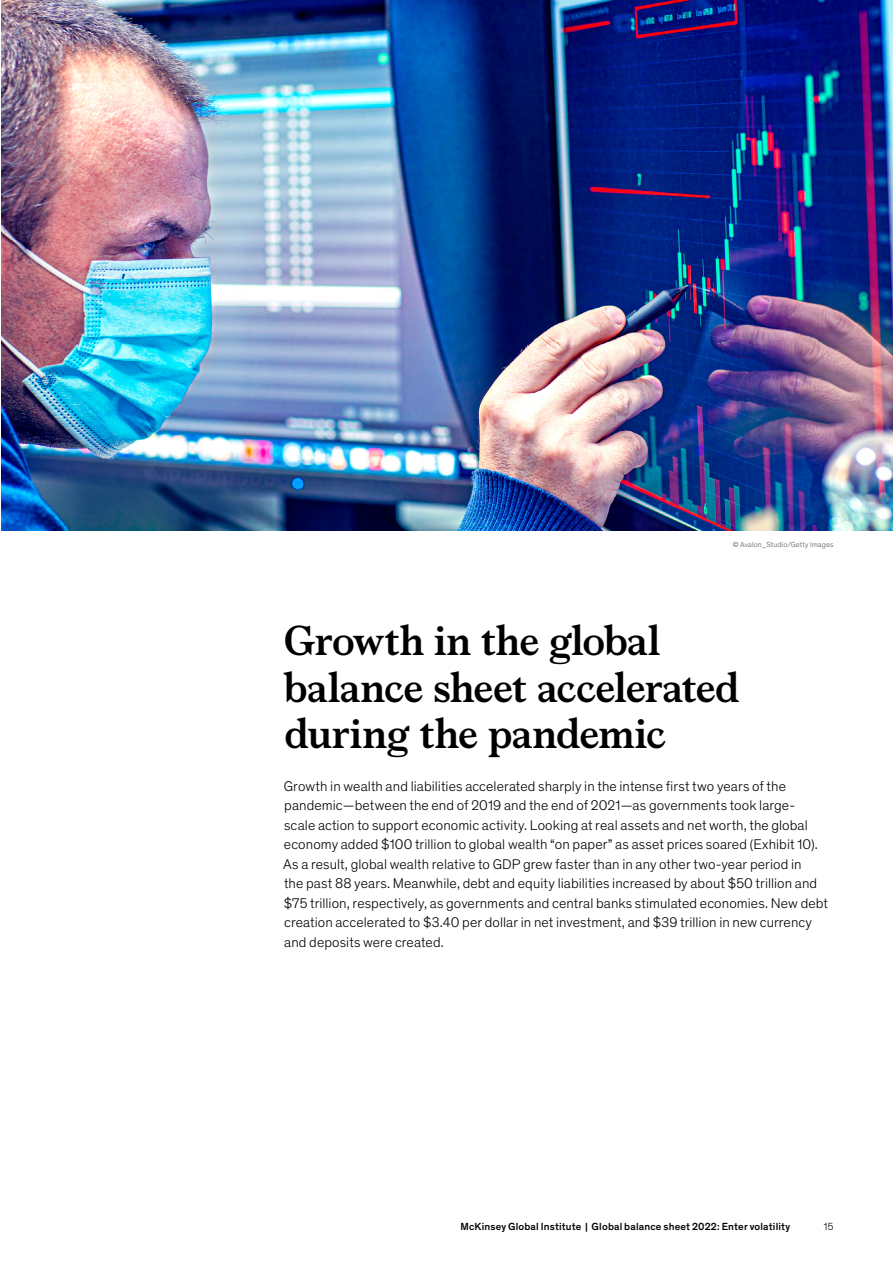
<style>
.page{position:relative;width:893px;height:1263px;background:#fff}
.page>*{position:absolute;margin:0;border:0;box-sizing:border-box;transform-origin:0 0}
.t1{font:700 42px/46.5px "Bower";letter-spacing:-.01em;color:#000}
.t2{font:300 14.25px/19.5px "Mc Kinsey Sans";letter-spacing:.005em;color:#000}
.t3{font:500 10.5px "Mc Kinsey Sans";letter-spacing:.015em;color:#000}
.t4{font:300 10.5px "Mc Kinsey Sans";color:#000}
.t5{font:300 7.5px "Mc Kinsey Sans";letter-spacing:.02em;color:#575756}
</style>
<div class="page">
<img style="left:1px;top:0;width:892px;height:530px">
<p class="t5" style="left:733px;top:539px;width:102px">© Avalon_Studio/Getty Images</p>
<h1 class="t1" style="left:284px;top:615px;width:457px">Growth in the global balance sheet accelerated during the pandemic</h1>
<p class="t2" style="left:283px;top:776px;width:546px">Growth in wealth and liabilities accelerated sharply in the intense first two years of the pandemic—between the end of 2019 and the end of 2021—as governments took large&shy;scale action to support economic activity. Looking at real assets and net worth, the global economy added $100 trillion to global wealth “on paper” as asset prices soared (Exhibit 10).<br>As a result, global wealth relative to GDP grew faster than in any other two-year period in<br>the past 88 years. Meanwhile, debt and equity liabilities increased by about $50 trillion and $75 trillion, respectively, as governments and central banks stimulated economies. New debt creation accelerated to $3.40 per dollar in net investment, and $39 trillion in new currency and deposits were created.</p>
<p class="t3" style="left:460px;top:1218px;width:331px">McKinsey Global Institute | Global balance sheet 2022: Enter volatility</p>
<p class="t4" style="left:824px;top:1219px;width:11px">15</p>
</div>
